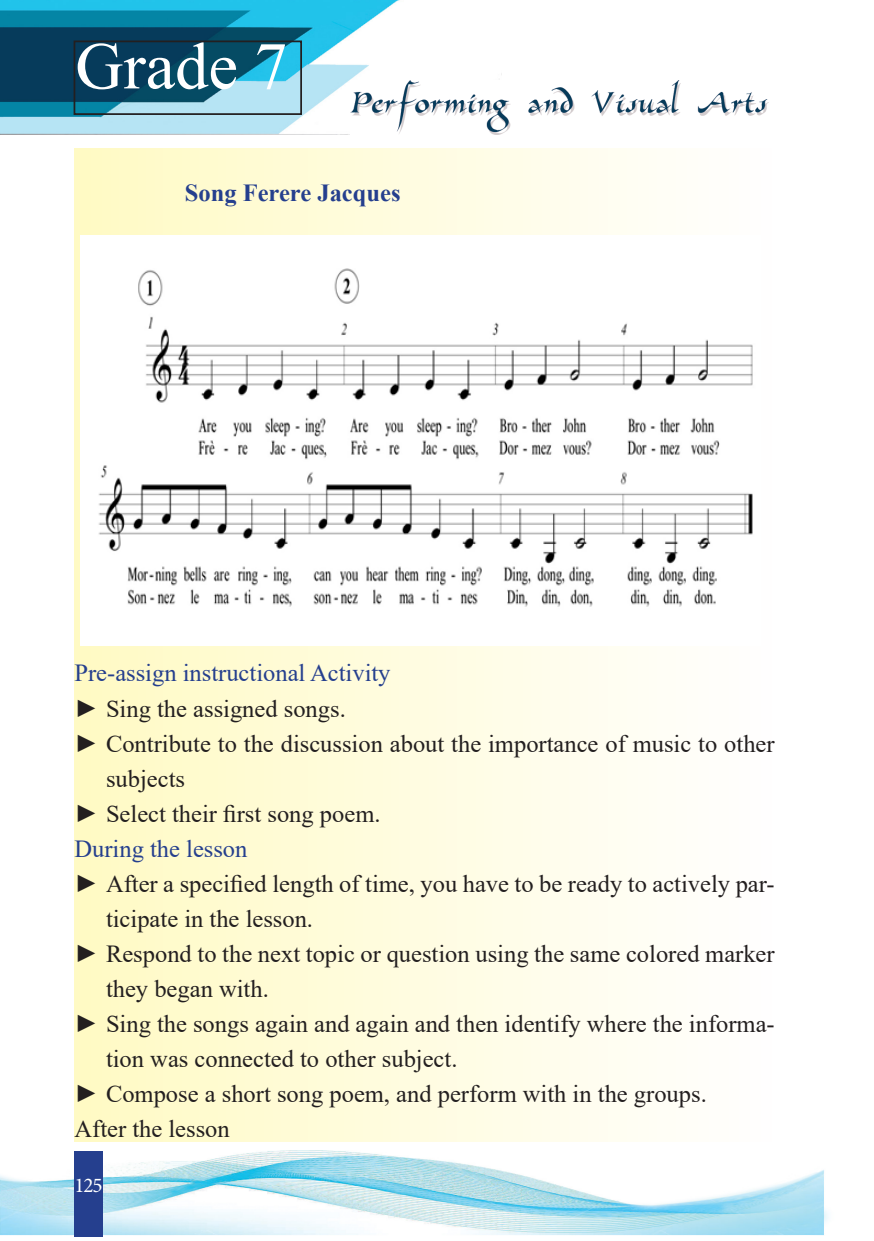
<style>
.page{position:relative;width:874px;height:1241px;background:#fff}
.page>*{position:absolute;margin:0;border:0;box-sizing:border-box;transform-origin:0 0}
.t1{font:66.5px "Times New Roman";color:#fff}
.t2{font:24.5px/35px "Times New Roman";color:#231f20}
.t3{font:24.5px "Times New Roman";color:#253f8e}
.t4{font:700 24.5px "Times New Roman";color:#253f8e}
.t5{font:21px "Minion Pro";color:#fff}
</style>
<div class="page">
<img style="left:0;top:0;width:400px;height:134px">
<img style="left:350px;top:80px;width:418px;height:54px">
<div style="left:74px;top:40px;width:228px;height:75px;border:2px solid #231f20"></div>
<img style="left:0;top:1150px;width:828px;height:85px">
<div style="left:74px;top:1150px;width:28px;height:86px;background:#253f8e"></div>
<div style="left:74px;top:149px;width:700px;height:992px;background:linear-gradient(to right,#fffac4,#fff)"></div>
<img style="left:81px;top:235px;width:679px;height:410px">
<h1 class="t1" style="left:75px;top:19px;width:214px">Grade 7</h1>
<p class="t4" style="left:185px;top:175px;width:217px">Song Ferere Jacques</p>
<p class="t3" style="left:74px;top:656px;width:317px">Pre-assign instructional Activity</p>
<p class="t2" style="left:74px;top:690px;width:273px">► Sing the assigned songs.</p>
<p class="t2" style="left:106px;top:725px;width:669px;text-indent:-32px">► Contribute to the discussion about the importance of music to other subjects</p>
<p class="t2" style="left:74px;top:795px;width:307px">► Select their first song poem.</p>
<p class="t3" style="left:74px;top:831px;width:174px">During the lesson</p>
<p class="t2" style="left:106px;top:865px;width:669px;text-indent:-32px">► After a specified length of time, you have to be ready to actively par&shy;ticipate in the lesson.</p>
<p class="t2" style="left:106px;top:935px;width:669px;text-indent:-32px">► Respond to the next topic or question using the same colored marker they began with.</p>
<p class="t2" style="left:106px;top:1005px;width:669px;text-indent:-32px">► Sing the songs again and again and then identify where the informa&shy;tion was connected to other subject.</p>
<p class="t2" style="left:74px;top:1075px;width:633px">► Compose a short song poem, and perform with in the groups.</p>
<p class="t2" style="left:74px;top:1110px;width:157px">After the lesson</p>
<p class="t5" style="left:74px;top:1170px;width:30px">125</p>
</div>
